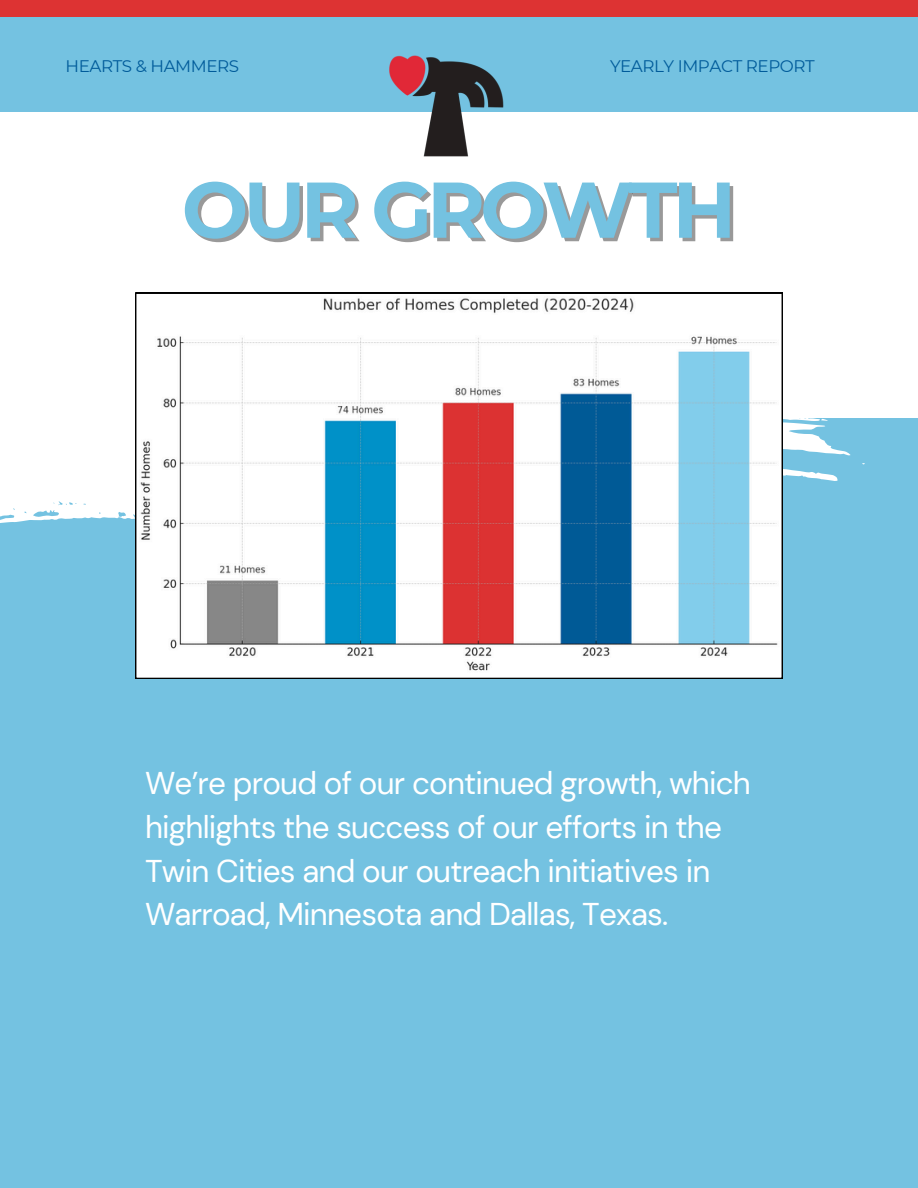
<style>
.page{position:relative;width:918px;height:1188px;background:#74c2e1}
.page>*{position:absolute;margin:0;border:0;box-sizing:border-box;transform-origin:0 0}
.t1{font:700 78.9px "Montserrat";letter-spacing:-.06em;color:#74c2e1}
.t2{font:31.5px/43.7px "DM Sans";letter-spacing:-.025em;color:#fff}
.t3{font:16.8px "Montserrat";letter-spacing:-.025em;color:#005b9a}
</style>
<div class="page">
<div style="left:0;top:112px;width:918px;height:305px;background:#fff"></div>
<svg style="left:0;top:308px;width:918px;height:228px;fill:#fff"></svg>
<svg style="left:135px;top:293px;width:647px;height:386px"></svg>
<img style="left:389px;top:55px;width:115px;height:102px">
<div style="left:0;top:0;width:918px;height:16px;background:#d33"></div>
<p class="t3" style="left:66px;top:56px;width:175px">HEARTS &amp; HAMMERS</p>
<p class="t3" style="left:610px;top:56px;width:206px">YEARLY IMPACT REPORT</p>
<h1 class="t1" style="left:182px;top:161px;width:556px">OUR GROWTH</h1>
<p class="t2" style="left:145px;top:762px;width:607px">We’re proud of our continued growth, which highlights the success of our efforts in the Twin Cities and our outreach initiatives in Warroad, Minnesota and Dallas, Texas.</p>
</div>
